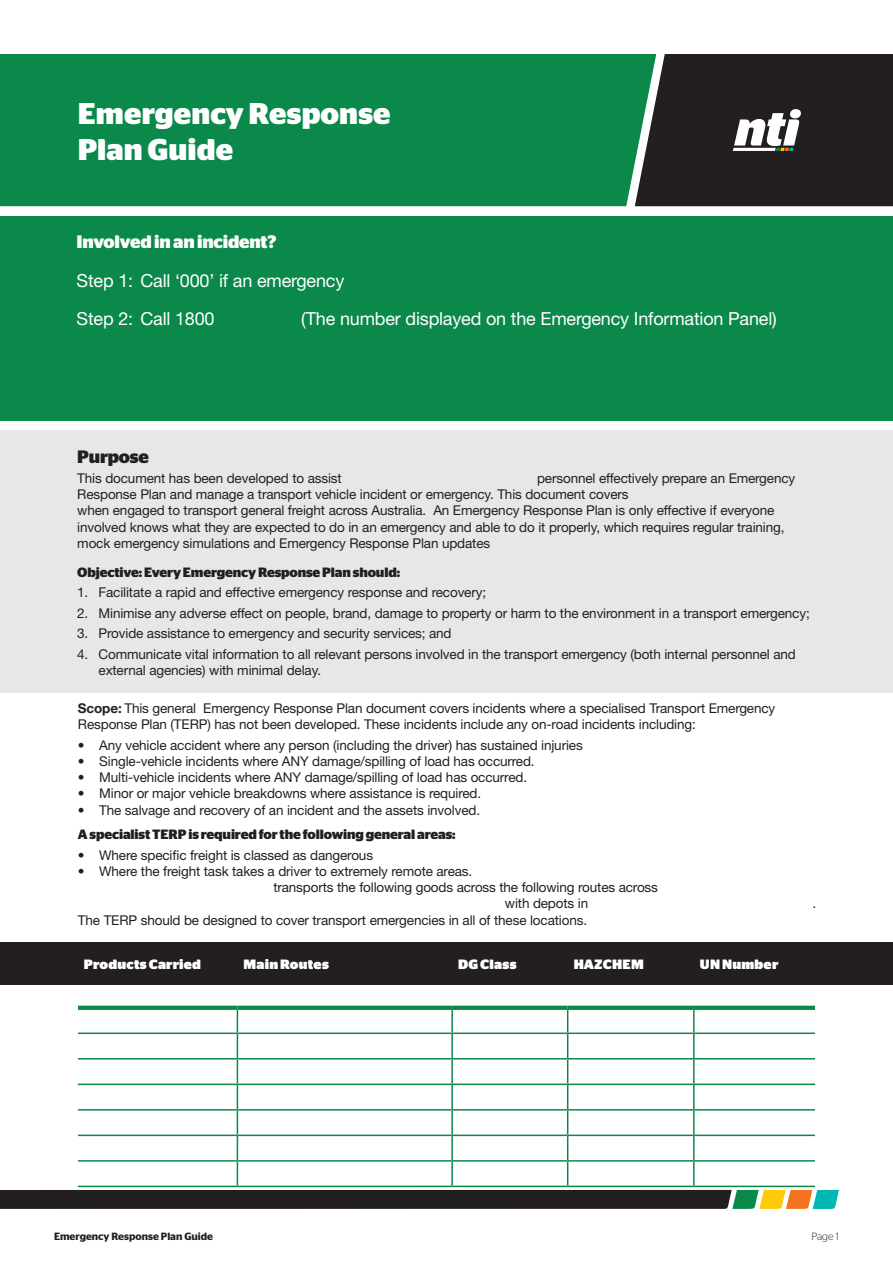
<style>
.page{position:relative;width:893px;height:1263px;background:#fff}
.page>*{position:absolute;margin:0;border:0;box-sizing:border-box;transform-origin:0 0}
.t1{font:700 30px/36px "Stag Sans";letter-spacing:.005em;color:#fff}
.t2{font:18px/38.5px "Helvetica Neue LT Std";letter-spacing:-.01em;color:#fff}
.t3{font:700 18px "Stag Sans";letter-spacing:-.01em;color:#fff}
.t4{font:700 18px "Stag Sans";letter-spacing:-.01em;color:#231f20}
.t5{font:13.5px/16.2px "Helvetica Neue LT Std";letter-spacing:-.01em;color:#231f20}
.t6{font:700 13.5px "Stag Sans";letter-spacing:-.01em;color:#231f20}
.t7{font:900 13.5px "Stag Sans";letter-spacing:.02em;color:#fff}
.t8{font:600 10.5px "Stag Sans";color:#231f20}
.t9{font:300 10.5px "Stag Sans";color:#231f20}
.s1{font-weight:700}
</style>
<div class="page">
<div style="left:0;top:942px;width:893px;height:43px;background:#231f20"></div>
<div style="left:0;top:54px;width:635px;height:152px;background:#0a894b"></div>
<svg style="left:635px;top:54px;width:258px;height:152px;background:#313130"></svg>
<div style="left:0;top:216px;width:893px;height:205px;background:#0a894b"></div>
<div style="left:0;top:430px;width:893px;height:263px;background:#e6e7e9"></div>
<svg style="left:78px;top:1006px;width:159px;height:4px"></svg>
<svg style="left:237px;top:1006px;width:215px;height:4px"></svg>
<svg style="left:452px;top:1006px;width:116px;height:4px"></svg>
<svg style="left:568px;top:1006px;width:126px;height:4px"></svg>
<svg style="left:694px;top:1006px;width:121px;height:4px"></svg>
<svg style="left:0;top:1010px;width:839px;height:199px"></svg>
<hr style="left:693px;top:1161px;width:2px;height:24px;background:#0a894b">
<hr style="left:78px;top:1032px;width:159px;height:2px;background:#0a894b">
<hr style="left:237px;top:1032px;width:215px;height:2px;background:#0a894b">
<hr style="left:452px;top:1032px;width:116px;height:2px;background:#0a894b">
<hr style="left:568px;top:1032px;width:126px;height:2px;background:#0a894b">
<hr style="left:694px;top:1032px;width:121px;height:2px;background:#0a894b">
<hr style="left:78px;top:1058px;width:159px;height:1px;background:#0a894b">
<hr style="left:237px;top:1058px;width:215px;height:1px;background:#0a894b">
<hr style="left:452px;top:1058px;width:116px;height:1px;background:#0a894b">
<hr style="left:568px;top:1058px;width:126px;height:1px;background:#0a894b">
<hr style="left:694px;top:1058px;width:121px;height:1px;background:#0a894b">
<hr style="left:78px;top:1083px;width:159px;height:2px;background:#0a894b">
<hr style="left:237px;top:1083px;width:215px;height:2px;background:#0a894b">
<hr style="left:452px;top:1083px;width:116px;height:2px;background:#0a894b">
<hr style="left:568px;top:1083px;width:126px;height:2px;background:#0a894b">
<hr style="left:694px;top:1083px;width:121px;height:2px;background:#0a894b">
<hr style="left:78px;top:1109px;width:159px;height:1px;background:#0a894b">
<hr style="left:237px;top:1109px;width:215px;height:1px;background:#0a894b">
<hr style="left:452px;top:1109px;width:116px;height:1px;background:#0a894b">
<hr style="left:568px;top:1109px;width:126px;height:1px;background:#0a894b">
<hr style="left:694px;top:1109px;width:121px;height:1px;background:#0a894b">
<hr style="left:78px;top:1134px;width:159px;height:2px;background:#0a894b">
<hr style="left:237px;top:1134px;width:215px;height:2px;background:#0a894b">
<hr style="left:452px;top:1134px;width:116px;height:2px;background:#0a894b">
<hr style="left:568px;top:1134px;width:126px;height:2px;background:#0a894b">
<hr style="left:694px;top:1134px;width:121px;height:2px;background:#0a894b">
<hr style="left:78px;top:1160px;width:159px;height:1px;background:#0a894b">
<hr style="left:237px;top:1160px;width:215px;height:1px;background:#0a894b">
<hr style="left:452px;top:1160px;width:116px;height:1px;background:#0a894b">
<hr style="left:568px;top:1160px;width:126px;height:1px;background:#0a894b">
<hr style="left:694px;top:1160px;width:121px;height:1px;background:#0a894b">
<hr style="left:78px;top:1185px;width:159px;height:2px;background:#0a894b">
<hr style="left:237px;top:1185px;width:215px;height:2px;background:#0a894b">
<hr style="left:452px;top:1185px;width:116px;height:2px;background:#0a894b">
<hr style="left:568px;top:1185px;width:126px;height:2px;background:#0a894b">
<hr style="left:694px;top:1185px;width:121px;height:2px;background:#0a894b">
<h1 class="t1" style="left:78px;top:96px;width:314px">Emergency Response<br>Plan Guide</h1>
<h2 class="t3" style="left:77px;top:231px;width:201px">Involved in an incident?</h2>
<h2 class="t2" style="left:77px;top:261px;width:269px">Step 1: Call ‘000’ if an emergency<br>Step 2: Call 1800</h2>
<h2 class="t2" style="left:301px;top:299px;width:477px">(The number displayed on the Emergency Information Panel)</h2>
<h2 class="t4" style="left:77px;top:446px;width:73px">Purpose</h2>
<p class="t5" style="left:77px;top:470px;width:266px">This document has been developed to assist</p>
<p class="t5" style="left:77px;top:470px;width:719px;text-indent:460px">personnel effectively prepare an Emergency Response Plan and manage a transport vehicle incident or emergency. This document covers<br>when engaged to transport general freight across Australia. An Emergency Response Plan is only effective if everyone involved knows what they are expected to do in an emergency and able to do it properly, which requires regular training, mock emergency simulations and Emergency Response Plan updates</p>
<p class="t6" style="left:77px;top:564px;width:324px">Objective: Every Emergency Response Plan should:</p>
<p class="t5" style="left:77px;top:584px;width:410px">1. Facilitate a rapid and effective emergency response and recovery;</p>
<p class="t5" style="left:77px;top:604px;width:734px">2. Minimise any adverse effect on people, brand, damage to property or harm to the environment in a transport emergency;</p>
<p class="t5" style="left:77px;top:625px;width:376px">3. Provide assistance to emergency and security services; and</p>
<p class="t5" style="left:99px;top:645px;width:699px;text-indent:-21px">4. Communicate vital information to all relevant persons involved in the transport emergency (both internal personnel and external agencies) with minimal delay.</p>
<p class="t5" style="left:78px;top:700px;width:699px"><span class="s1">Scope:</span> This general Emergency Response Plan document covers incidents where a specialised Transport Emergency<br>Response Plan (TERP) has not been developed. These incidents include any on-road incidents including:</p>
<p class="t5" style="left:78px;top:737px;width:506px">• Any vehicle accident where any person (including the driver) has sustained injuries</p>
<p class="t5" style="left:78px;top:753px;width:458px">• Single-vehicle incidents where ANY damage/spilling of load has occurred.</p>
<p class="t5" style="left:78px;top:769px;width:451px">• Multi-vehicle incidents where ANY damage/spilling of load has occurred.</p>
<p class="t5" style="left:78px;top:785px;width:405px">• Minor or major vehicle breakdowns where assistance is required.</p>
<p class="t5" style="left:78px;top:801px;width:404px">• The salvage and recovery of an incident and the assets involved.</p>
<p class="t6" style="left:78px;top:827px;width:379px">A specialist TERP is required for the following general areas:</p>
<p class="t5" style="left:78px;top:847px;width:297px">• Where specific freight is classed as dangerous</p>
<p class="t5" style="left:78px;top:863px;width:396px">• Where the freight task takes a driver to extremely remote areas.</p>
<p class="t5" style="left:273px;top:879px;width:386px">transports the following goods across the following routes across</p>
<p class="t5" style="left:505px;top:895px;width:85px">with depots in</p>
<p class="t5" style="left:812px;top:895px;width:5px">.</p>
<p class="t5" style="left:78px;top:911px;width:511px">The TERP should be designed to cover transport emergencies in all of these locations.</p>
<p class="t7" style="left:84px;top:956px;width:119px">Products Carried</p>
<p class="t7" style="left:243px;top:956px;width:87px">Main Routes</p>
<p class="t7" style="left:458px;top:956px;width:60px">DG Class</p>
<p class="t7" style="left:574px;top:956px;width:72px">HAZCHEM</p>
<p class="t7" style="left:700px;top:956px;width:80px">UN Number</p>
<p class="t8" style="left:54px;top:1230px;width:161px">Emergency Response Plan Guide</p>
<p class="t9" style="left:811px;top:1231px;width:29px">Page 1</p>
</div>
